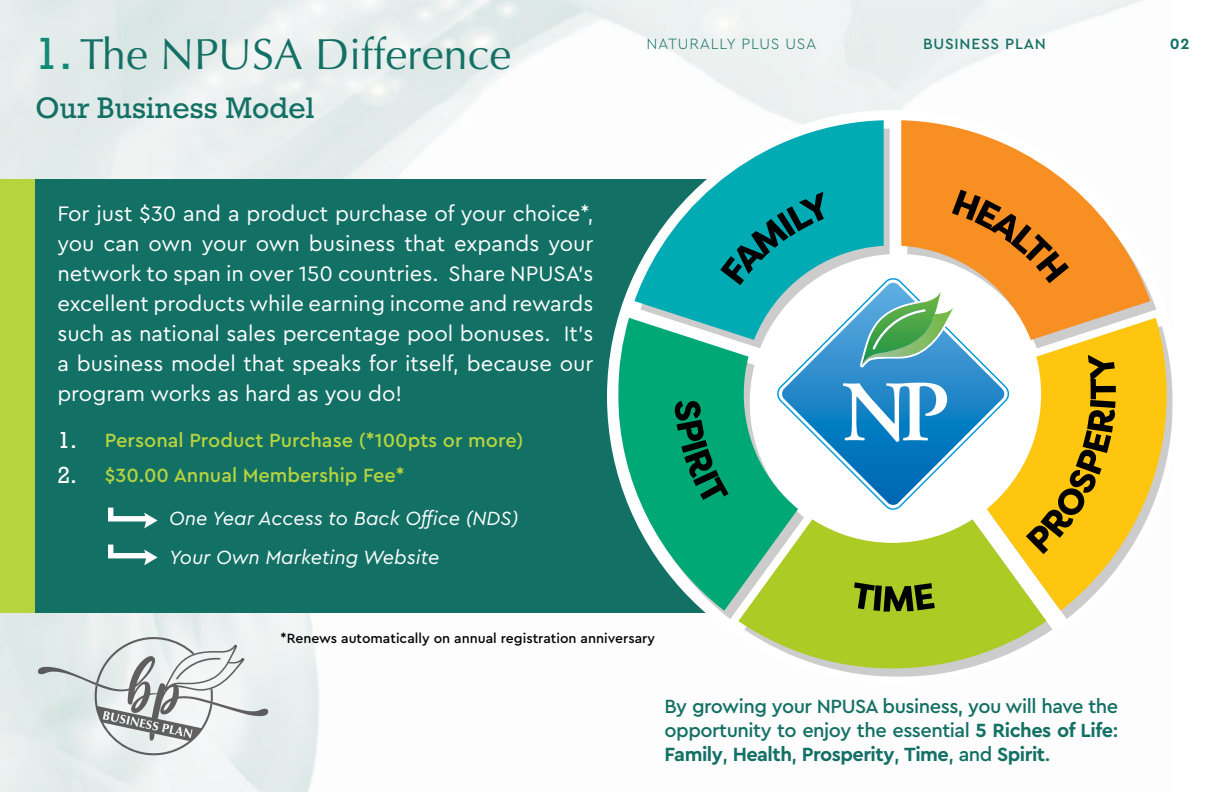
<style>
.page{position:relative;width:1224px;height:792px;background:#fff}
.page>*{position:absolute;margin:0;border:0;box-sizing:border-box;transform-origin:0 0}
.t1{font:43.6px "Optima";color:#137065}
.t2{font:28px "Rockwell";color:#137065}
.t3{font:22px/30px "Cera Pro";color:#fff;text-align:justify}
.t4{font:21.8px/35.4px "Rockwell";color:#fff}
.t5{font:500 20px/24px "Cera Pro";letter-spacing:-.025em;color:#137065;text-align:justify}
.t6{font:500 20px/35.4px "Cera Pro";color:#b5d43e}
.t7{font:italic 20px/39px "Cera Pro";color:#fff}
.t8{font:300 15.6px "Cera Pro";letter-spacing:.05em;color:#137065}
.t9{font:500 15.6px "Cera Pro";letter-spacing:.05em;color:#137065}
.t10{font:700 15.6px "Cera Pro";color:#137065}
.t11{font:500 14px "Cera Pro";color:#020304}
.s1{font-family:"Rockwell";font-size:42.4px;color:#128a75}
.s2{font-weight:700}
</style>
<div class="page">
<div style="left:0;top:179px;width:803px;height:434px;background:#137065"></div>
<svg style="left:829px;top:620px;width:223px;height:57px"></svg>
<svg style="left:1061px;top:348px;width:112px;height:271px"></svg>
<svg style="left:901px;top:120px;width:249px;height:198px"></svg>
<svg style="left:634px;top:120px;width:250px;height:198px;fill:#00abb3"></svg>
<svg style="left:738px;top:519px;width:308px;height:149px;background:#b7d149"></svg>
<svg style="left:987px;top:318px;width:180px;height:293px;fill:#fec60f"></svg>
<svg style="left:618px;top:318px;width:180px;height:293px;background:#45b68f"></svg>
<svg style="left:777px;top:278px;width:66px;height:232px"></svg>
<img style="left:781px;top:283px;width:62px;height:223px">
<svg style="left:674px;top:401px;width:55px;height:99px;background:#007753"></svg>
<svg style="left:854px;top:582px;width:81px;height:30px;background:#556512"></svg>
<svg style="left:720px;top:192px;width:104px;height:93px;background:#088e94"></svg>
<svg style="left:843px;top:190px;width:273px;height:364px"></svg>
<div style="left:0;top:179px;width:34px;height:434px;background:#b5d43e"></div>
<svg style="left:108px;top:507px;width:50px;height:21px"></svg>
<svg style="left:108px;top:544px;width:50px;height:21px"></svg>
<svg style="left:38px;top:633px;width:230px;height:127px"></svg>
<h1 class="t1" style="left:34px;top:29px;width:479px"><span class="s1">1.</span> The NPUSA Difference</h1>
<p class="t2" style="left:35px;top:90px;width:281px">Our Business Model</p>
<p class="t3" style="left:57px;top:197px;width:538px">For just $30 and a product purchase of your choice*, you can own your own business that expands your network to span in over 150 countries. Share NPUSA’s excellent products while earning income and rewards such as national sales percentage pool bonuses. It’s a business model that speaks for itself, because our program works as hard as you do!</p>
<p class="t4" style="left:57px;top:423px;width:21px">1.<br>2.</p>
<p class="t6" style="left:105px;top:422px;width:420px">Personal Product Purchase (*100pts or more) $30.00 Annual Membership Fee*</p>
<p class="t7" style="left:169px;top:498px;width:351px">One Year Access to Back Office (NDS)<br>Your Own Marketing Website</p>
<p class="t8" style="left:646px;top:34px;width:172px">NATURALLY PLUS USA</p>
<p class="t9" style="left:923px;top:34px;width:124px">BUSINESS PLAN</p>
<p class="t11" style="left:281px;top:629px;width:376px">*Renews automatically on annual registration anniversary</p>
<p class="t5" style="left:665px;top:694px;width:455px">By growing your NPUSA business, you will have the opportunity to enjoy the essential <span class="s2">5 Riches of Life</span>:<br><span class="s2">Family</span>, <span class="s2">Health</span>, <span class="s2">Prosperity</span>, <span class="s2">Time</span>, and <span class="s2">Spirit</span>.</p>
<p class="t10" style="left:1170px;top:34px;width:21px">02</p>
</div>
